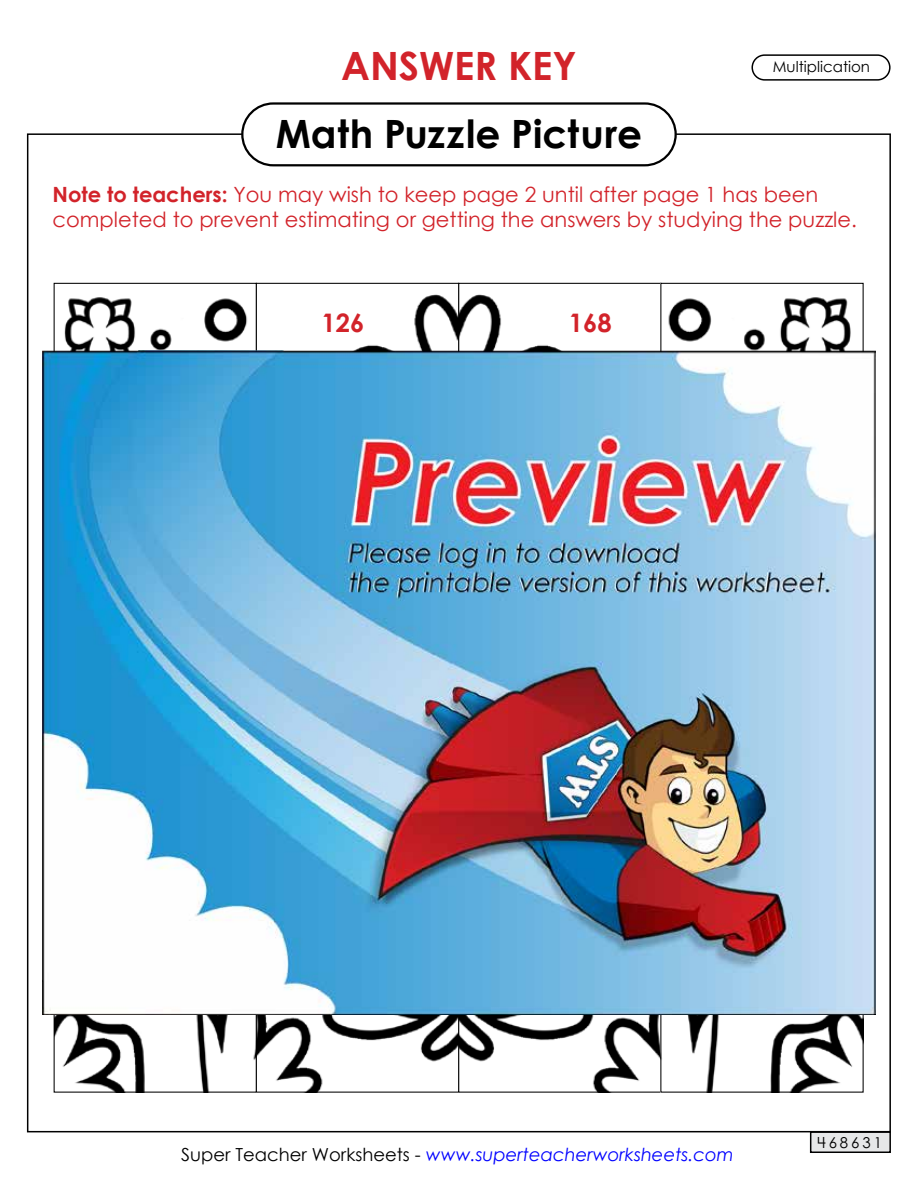
<style>
.page{position:relative;width:918px;height:1188px;background:#fff}
.page>*{position:absolute;margin:0;border:0;box-sizing:border-box;transform-origin:0 0}
.t1{font:700 39px "Century Gothic 2";color:#000}
.t2{font:700 39px "Century Gothic 2";color:#d2232a}
.t3{font:700 25.5px "Century STW4";color:#d2232a}
.t4{font:21px/25.2px "Century Gothic 2";color:#d2232a}
.t5{font:italic 18px "Century Gothic 2";color:#00f}
.t6{font:15px "Century Gothic 2";color:#000}
.t7{font:15px "Century STW4";letter-spacing:.2em;color:#000}
.s1{font-weight:700}
.s2{font-style:normal;color:#000}
</style>
<div class="page">
<div style="left:811px;top:1132px;width:79px;height:20px;background:#e6e7e8"></div>
<div style="left:810px;top:1131px;width:81px;height:22px;border:2px solid #000"></div>
<div style="left:241px;top:102px;width:436px;height:64px;border:2px solid #000;border-radius:31px"></div>
<div style="left:752px;top:54px;width:139px;height:27px;border:2px solid #000;border-radius:12px"></div>
<img style="left:56px;top:294px;width:806px;height:797px">
<img style="left:42px;top:351px;width:834px;height:663px">
<h1 class="t2" style="left:341px;top:37px;width:237px">ANSWER KEY</h1>
<h1 class="t1" style="left:276px;top:104px;width:368px">Math Puzzle Picture</h1>
<p class="t6" style="left:773px;top:56px;width:99px">Multiplication</p>
<p class="t4" style="left:52px;top:181px;width:806px"><span class="s1">Note to teachers:</span> You may wish to keep page 2 until after page 1 has been completed to prevent estimating or getting the answers by studying the puzzle.</p>
<p class="t3" style="left:322px;top:303px;width:44px">126</p>
<p class="t3" style="left:569px;top:303px;width:44px">168</p>
<p class="t5" style="left:181px;top:1142px;width:554px"><span class="s2">Super Teacher Worksheets -</span> www.superteacherworksheets.com</p>
<p class="t7" style="left:817px;top:1132px;width:66px">468631</p>
</div>
